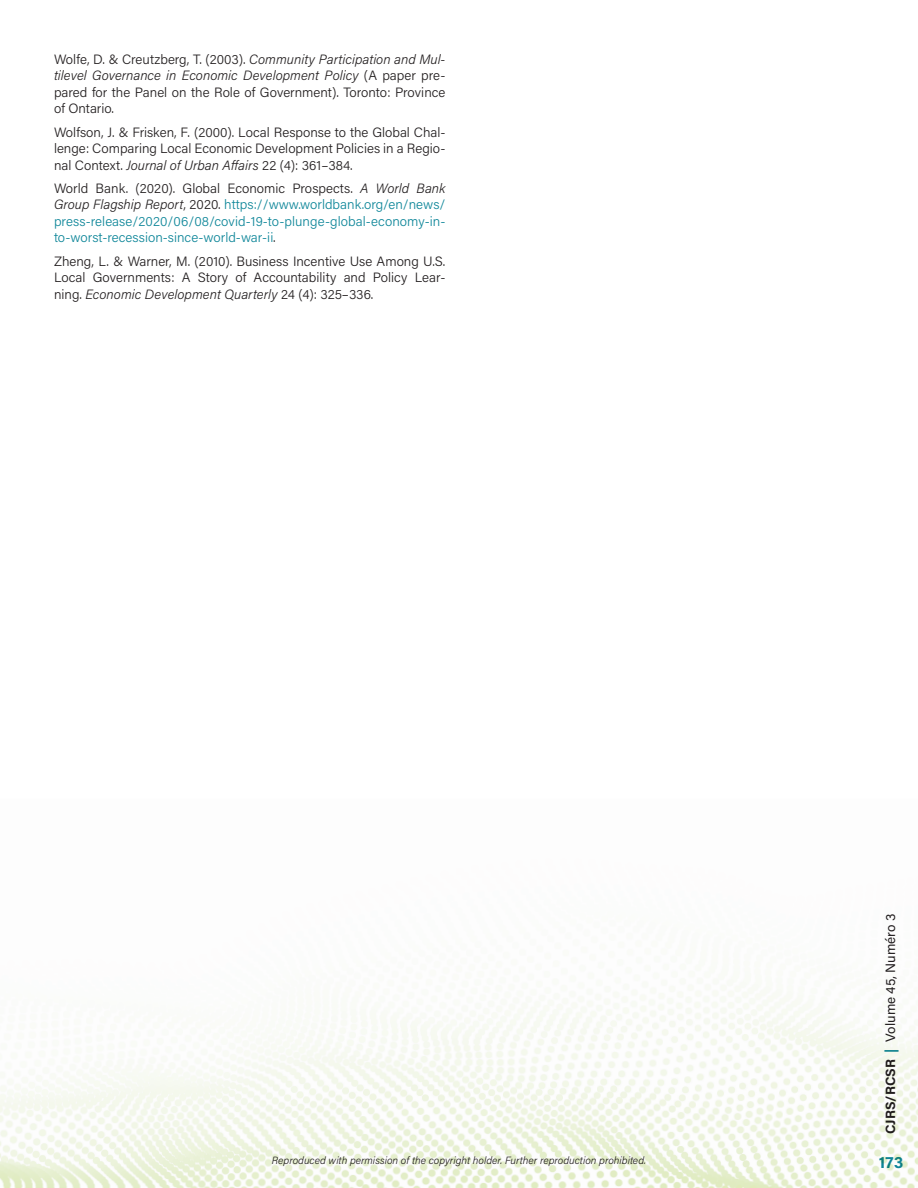
<style>
.page{position:relative;width:918px;height:1188px;background:#fff}
.page>*{position:absolute;margin:0;border:0;box-sizing:border-box;transform-origin:0 0}
.t1{font:700 16.5px "Acumin Pro";color:#10879a}
.t2{font:300 13.5px/16.5px "Acumin Pro";color:#231f20;text-align:justify}
.t3{font:300 13.5px/16.5px "Acumin Pro";letter-spacing:.005em;color:#10879a;text-align:justify}
.t4{font:13.5px "Acumin Pro";color:#231f20}
.t5{font:italic 300 10.5px "Acumin Pro";color:#231f20}
.s1{font-style:italic}
.s2{color:#231f20}
.s3{font-style:italic;color:#231f20}
.s4{font-weight:700}
.s5{font-weight:700;color:#10879a}
</style>
<div class="page">
<img style="left:0;top:985px;width:918px;height:203px">
<p class="t2" style="left:54px;top:50px;width:393px">Wolfe, D. &amp; Creutzberg, T. (2003). <span class="s1">Community Participation and Mul&shy;tilevel Governance in Economic Development Policy</span> (A paper pre&shy;pared for the Panel on the Role of Government). Toronto: Province of Ontario.</p>
<p class="t2" style="left:54px;top:123px;width:393px">Wolfson, J. &amp; Frisken, F. (2000). Local Response to the Global Chal&shy;lenge: Comparing Local Economic Development Policies in a Regio&shy;nal Context. <span class="s1">Journal of Urban Affairs</span> 22 (4): 361–384.</p>
<p class="t3" style="left:54px;top:179px;width:393px"><span class="s2">World Bank. (2020). Global Economic Prospects.</span> <span class="s3">A World Bank Group Flagship Report</span><span class="s2">, 2020.</span> https://www.worldbank.org/en/news/ press-release/2020/06/08/covid-19-to-plunge-global-economy-in&shy;to-worst-recession-since-world-war-ii<span class="s2">.</span></p>
<p class="t2" style="left:54px;top:252px;width:393px">Zheng, L. &amp; Warner, M. (2010). Business Incentive Use Among U.S.<br>Local Governments: A Story of Accountability and Policy Lear&shy;ning. <span class="s1">Economic Development Quarterly</span> 24 (4): 325–336.</p>
<p class="t4" style="left:881px;top:1134px;width:222px;rotate:-90deg"><span class="s4">CJRS/RCSR</span> <span class="s5">|</span> Volume 45, Numéro 3</p>
<p class="t5" style="left:272px;top:1153px;width:376px">Reproduced with permission of the copyright holder. Further reproduction prohibited.</p>
<p class="t1" style="left:879px;top:1150px;width:26px">173</p>
</div>
